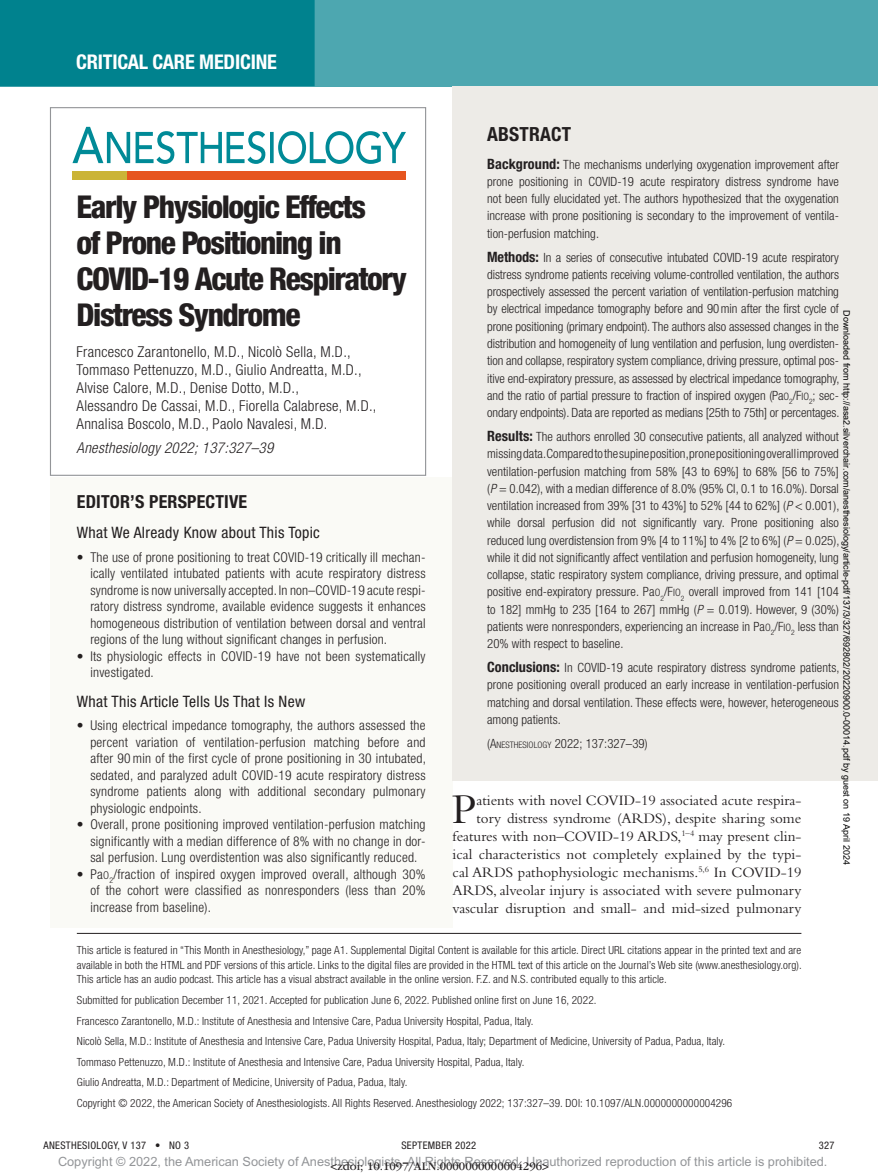
<style>
.page{position:relative;width:878px;height:1175px;background:#fff}
.page>*{position:absolute;margin:0;border:0;box-sizing:border-box;transform-origin:0 0}
.t1{font:43.95px "Bembo Std";color:#231f20}
.t2{font:800 condensed 31.5px/36px "Helvetica Neue LT Std";letter-spacing:-.045em;color:#231f20}
.t3{font:700 condensed 20.25px "Helvetica Neue LT Std";letter-spacing:-.01em;color:#fff}
.t4{font:700 condensed 19.5px "Helvetica Neue LT Std";letter-spacing:.01em;color:#231f20}
.t5{font:700 condensed 18px "Helvetica Neue LT Std";letter-spacing:.01em;color:#231f20}
.t6{font:condensed 15.75px "Helvetica Neue LT Std";letter-spacing:.02em;color:#231f20}
.t7{font:15px/18px "Bembo Std";color:#231f20;text-align:right}
.t8{font:300 condensed 15px/18px "Helvetica Neue LT Std";letter-spacing:.02em;color:#231f20}
.t9{font:italic 300 condensed 15px "Helvetica Neue LT Std";letter-spacing:.02em;color:#231f20}
.t10{font:300 condensed 13.5px/16.5px "Helvetica Neue LT Std";letter-spacing:.02em;color:#231f20;text-align:justify}
.t11{font:300 condensed 12.75px/17.2px "Helvetica Neue LT Std";letter-spacing:.005em;color:#231f20;text-align:justify}
.t12{font:12.75px "Arial MT Std";color:#939598}
.t13{font:12px "ITC Garamond Std";color:#231f20}
.t14{font:300 condensed 11.25px/20.5px "Helvetica Neue LT Std";letter-spacing:.01em;color:#231f20;text-align:justify}
.t15{font:condensed 10.5px "Helvetica Neue LT Std";letter-spacing:.03em;color:#231f20}
.t16{font:9px "Arial";color:#000}
.s1{font-family:"Helvetica Neue LT Std Lt Cn SC800";font-weight:400;font-stretch:normal;font-size:10.8px}
.s2{font-weight:700;font-size:14.25px}
.s3{font-family:"Helvetica Neue LT Std Lt Cn SC800";font-weight:400;font-stretch:normal;font-size:10.2px}
.s4{font-style:italic}
.s5{font-size:9px}
</style>
<div class="page">
<div style="left:0;top:0;width:878px;height:86px;background:#4da7b0"></div>
<div style="left:0;top:0;width:314px;height:86px;background:#00828e"></div>
<div style="left:120px;top:171px;width:286px;height:8px;background:#e6551f"></div>
<div style="left:72px;top:171px;width:54px;height:8px;background:#cbb437"></div>
<svg style="left:72px;top:127px;width:334px;height:37px"></svg>
<div style="left:50px;top:477px;width:402px;height:50px;background:#fafaf6"></div>
<div style="left:50px;top:511px;width:402px;height:149px;background:#fafaf6"></div>
<div style="left:50px;top:655px;width:402px;height:85px;background:#fafaf6"></div>
<div style="left:50px;top:680px;width:402px;height:148px;background:#fafaf6"></div>
<div style="left:50px;top:828px;width:402px;height:99px;background:#fafaf6"></div>
<div style="left:452px;top:86px;width:426px;height:89px;background:#edebe7"></div>
<div style="left:452px;top:118px;width:426px;height:152px;background:#edebe7"></div>
<div style="left:452px;top:211px;width:426px;height:239px;background:#edebe7"></div>
<div style="left:452px;top:390px;width:426px;height:291px;background:#edebe7"></div>
<div style="left:452px;top:621px;width:426px;height:135px;background:#edebe7"></div>
<div style="left:452px;top:698px;width:426px;height:82px;background:#edebe7"></div>
<div style="left:50px;top:107px;width:376px;height:369px;border:1px solid #939598"></div>
<hr style="left:77px;top:933px;width:724px;height:1px;background:#231f20">
<h3 class="t3" style="left:76px;top:49px;width:202px">Critical Care Medicine</h3>
<h2 class="t2" style="left:77px;top:188px;width:332px">Early Physiologic Effects<br>of Prone Positioning in<br>COVID-19 Acute Respiratory<br>Distress Syndrome</h2>
<p class="t8" style="left:77px;top:343px;width:301px">Francesco Zarantonello, M.D., Nicolò Sella, M.D., Tommaso Pettenuzzo, M.D., Giulio Andreatta, M.D., Alvise Calore, M.D., Denise Dotto, M.D.,<br>Alessandro De Cassai, M.D., Fiorella Calabrese, M.D., Annalisa Boscolo, M.D., Paolo Navalesi, M.D.</p>
<p class="t9" style="left:77px;top:439px;width:198px">Anesthesiology 2022; 137:327–39</p>
<h3 class="t5" style="left:77px;top:491px;width:9px">EDIT</h3>
<h3 class="t5" style="left:110px;top:491px;width:138px">OR’S PERSPECTIVE</h3>
<p class="t6" style="left:77px;top:523px;width:244px">What We Already Know about This Topic</p>
<p class="t10" style="left:90px;top:548px;width:337px;text-indent:-14px">• The use of prone positioning to treat COVID-19 critically ill mechan&shy;ically ventilated intubated patients with acute respiratory distress syndrome is now universally accepted. In non–COVID-19 acute respi&shy;ratory distress syndrome, available evidence suggests it enhances homogeneous distribution of ventilation between dorsal and ventral regions of the lung without significant changes in perfusion.</p>
<p class="t10" style="left:90px;top:647px;width:337px;text-indent:-14px">• Its physiologic effects in COVID-19 have not been systematically investigated.</p>
<p class="t6" style="left:77px;top:692px;width:230px">What This Article Tells Us That Is New</p>
<p class="t10" style="left:90px;top:717px;width:337px;text-indent:-14px">• Using electrical impedance tomography, the authors assessed the percent variation of ventilation-perfusion matching before and after 90min of the first cycle of prone positioning in 30 intubated, sedated, and paralyzed adult COVID-19 acute respiratory distress syndrome patients along with additional secondary pulmonary physiologic endpoints.</p>
<p class="t10" style="left:90px;top:816px;width:337px;text-indent:-14px">• Overall, prone positioning improved ventilation-perfusion matching significantly with a median difference of 8% with no change in dor&shy;sal perfusion. Lung overdistention was also significantly reduced.</p>
<p class="t10" style="left:90px;top:865px;width:337px;text-indent:-14px">• Pa<span class="s1">O</span><sub>2</sub>/fraction of inspired oxygen improved overall, although 30% of the cohort were classified as nonresponders (less than 20% increase from baseline).</p>
<h3 class="t4" style="left:487px;top:122px;width:85px">ABSTRACT</h3>
<p class="t11" style="left:487px;top:155px;width:353px"><span class="s2">Background:</span> The mechanisms underlying oxygenation improvement after prone positioning in COVID-19 acute respiratory distress syndrome have not been fully elucidated yet. The authors hypothesized that the oxygenation increase with prone positioning is secondary to the improvement of ventila&shy;tion-perfusion matching.</p>
<p class="t11" style="left:487px;top:248px;width:354px"><span class="s2">Methods:</span> In a series of consecutive intubated COVID-19 acute respiratory distress syndrome patients receiving volume-controlled ventilation, the authors prospectively assessed the percent variation of ventilation-perfusion matching by electrical impedance tomography before and 90min after the first cycle of prone positioning (primary endpoint). The authors also assessed changes in the distribution and homogeneity of lung ventilation and perfusion, lung overdisten&shy;tion and collapse, respiratory system compliance, driving pressure, optimal pos&shy;itive end-expiratory pressure, as assessed by electrical impedance tomography, and the ratio of partial pressure to fraction of inspired oxygen (Pa<span class="s3">O</span><sub>2</sub>/F<span class="s3">IO</span><sub>2</sub>; sec&shy;ondary endpoints). Data are reported as medians [25th to 75th] or percentages.</p>
<p class="t11" style="left:487px;top:428px;width:354px"><span class="s2">Results:</span> The authors enrolled 30 consecutive patients, all analyzed without missing data. Compared to the supine position, prone positioning overall improved ventilation-perfusion matching from 58% [43 to 69%] to 68% [56 to 75%] (<span class="s4">P</span> = 0.042), with a median difference of 8.0% (95% CI, 0.1 to 16.0%). Dorsal ventilation increased from 39% [31 to 43%] to 52% [44 to 62%] (<span class="s4">P</span> &lt; 0.001), while dorsal perfusion did not significantly vary. Prone positioning also reduced lung overdistension from 9% [4 to 11%] to 4% [2 to 6%] (<span class="s4">P</span> = 0.025), while it did not significantly affect ventilation and perfusion homogeneity, lung collapse, static respiratory system compliance, driving pressure, and optimal positive end-expiratory pressure. Pa<span class="s3">O</span><sub>2</sub>/F<span class="s3">IO</span><sub>2</sub> overall improved from 141 [104 to 182] mmHg to 235 [164 to 267] mmHg (<span class="s4">P</span> = 0.019). However, 9 (30%) patients were nonresponders, experiencing an increase in Pa<span class="s3">O</span><sub>2</sub>/F<span class="s3">IO</span><sub>2</sub> less than 20% with respect to baseline.</p>
<p class="t11" style="left:487px;top:659px;width:354px"><span class="s2">Conclusions:</span> In COVID-19 acute respiratory distress syndrome patients, prone positioning overall produced an early increase in ventilation-perfusion matching and dorsal ventilation. These effects were, however, heterogeneous among patients.</p>
<p class="t11" style="left:487px;top:734px;width:162px">(A<span class="s5">NESTHESIOLOGY</span> 2022; 137:327–39)</p>
<p class="t16" style="left:850px;top:310px;width:556px;rotate:90deg">Downloaded from http://asa2.silverchair.com/anesthesiology/article-pdf/137/3/327/692802/20220900.0-00014.pdf by guest on 19 April 2024</p>
<p class="t7" style="left:452px;top:791px;width:350px">atients with novel COVID-19 associated acute respira&shy;tory distress syndrome (ARDS), despite sharing some features with non–COVID-19 ARDS,<sup>1–4</sup> may present clin&shy;ical characteristics not completely explained by the typi&shy;cal ARDS pathophysiologic mechanisms.<sup>5,6</sup> In COVID-19<br>ARDS, alveolar injury is associated with severe pulmonary vascular disruption and small- and mid-sized pulmonary</p>
<h1 class="t1" style="left:452px;top:783px;width:26px">P</h1>
<p class="t14" style="left:77px;top:942px;width:726px;line-height:14.7px">This article is featured in “This Month in Anesthesiology,” page A1. Supplemental Digital Content is available for this article. Direct URL citations appear in the printed text and are available in both the HTML and PDF versions of this article. Links to the digital files are provided in the HTML text of this article on the Journal’s Web site (www.anesthesiology.org).<br>This article has an audio podcast. This article has a visual abstract available in the online version. F.Z. and N.S. contributed equally to this article.</p>
<p class="t14" style="left:77px;top:989px;width:649px;text-align:left">Submitted for publication December 11, 2021. Accepted for publication June 6, 2022. Published online first on June 16, 2022.<br>Francesco Zarantonello, M.D.: Institute of Anesthesia and Intensive Care, Padua University Hospital, Padua, Italy.<br>Nicolò Sella, M.D.: Institute of Anesthesia and Intensive Care, Padua University Hospital, Padua, Italy; Department of Medicine, University of Padua, Padua, Italy.<br>Tommaso Pettenuzzo, M.D.: Institute of Anesthesia and Intensive Care, Padua University Hospital, Padua, Italy.<br>Giulio Andreatta, M.D.: Department of Medicine, University of Padua, Padua, Italy.</p>
<p class="t14" style="left:77px;top:1093px;width:657px">Copyright © 2022, the American Society of Anesthesiologists. All Rights Reserved. Anesthesiology 2022; 137:327–39. DOI: 10.1097/ALN.0000000000004296</p>
<p class="t15" style="left:44px;top:1139px;width:147px">ANESTHESIOLOGY, V 137 • NO 3</p>
<p class="t15" style="left:401px;top:1139px;width:76px">September 2022</p>
<p class="t15" style="left:818px;top:1139px;width:17px">327</p>
<p class="t12" style="left:58px;top:1154px;width:771px">Copyright © 2022, the American Society of Anesthesiologists. All Rights Reserved. Unauthorized reproduction of this article is prohibited.</p>
<p class="t13" style="left:330px;top:1159px;width:220px">&lt;zdoi; 10.1097/ALN.0000000000004296&gt;</p>
</div>
